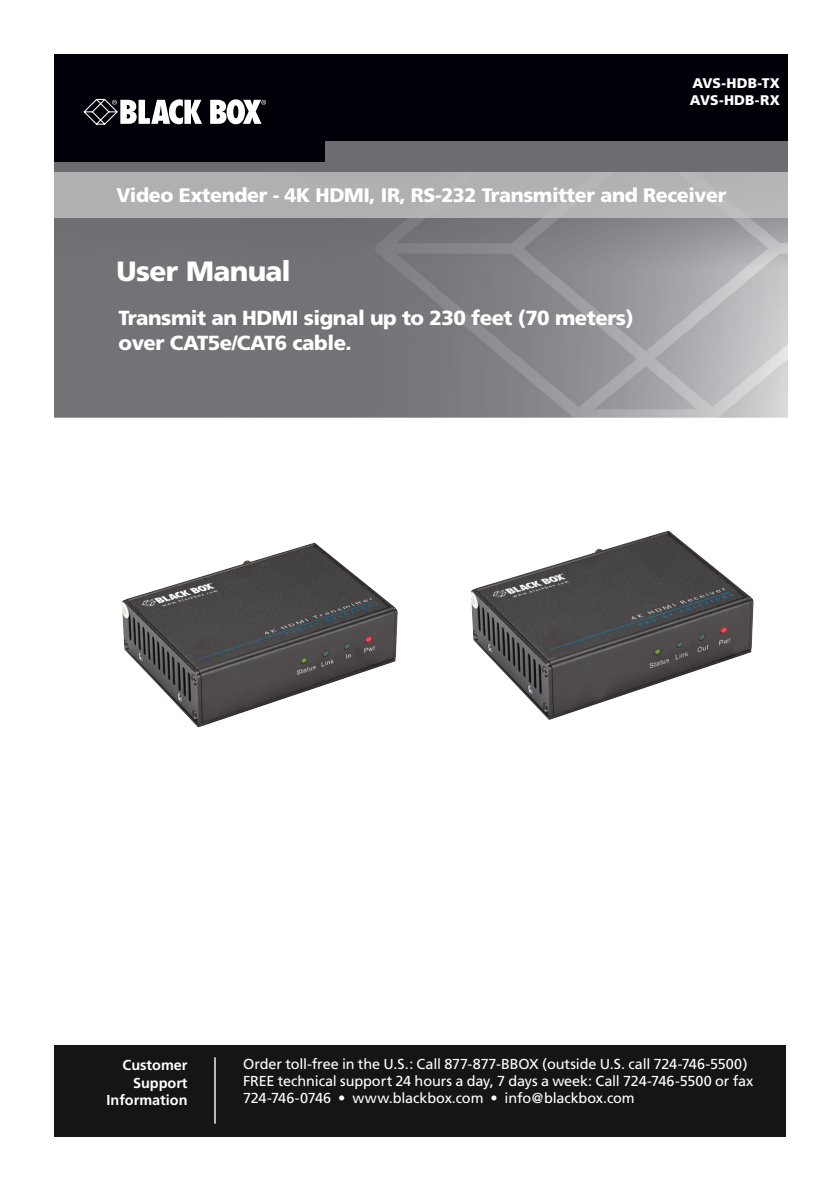
<style>
.page{position:relative;width:840px;height:1191px;background:#fff}
.page>*{position:absolute;margin:0;border:0;box-sizing:border-box;transform-origin:0 0}
.t1{font:900 28px "Frutiger";letter-spacing:-.025em;color:#fff}
.t2{font:900 20.4px/24.6px "Frutiger";letter-spacing:-.025em;color:#fff}
.t3{font:900 19.6px "Frutiger";letter-spacing:-.02em;color:#fff}
.t4{font:14.4px/17.4px "Frutiger";letter-spacing:-.01em;color:#fff}
.t5{font:700 14.4px/17.4px "Frutiger";color:#fff;text-align:right}
.t6{font:900 14px/16.8px "Frutiger";letter-spacing:.01em;color:#fff}
</style>
<div class="page">
<div style="left:54px;top:1045px;width:731px;height:92px;background:#161516"></div>
<hr style="left:214px;top:1057px;width:1px;height:66px;background:#fff">
<img style="left:54px;top:218px;width:733px;height:397px">
<div style="left:54px;top:172px;width:733px;height:46px;background:#afb1b2"></div>
<div style="left:54px;top:54px;width:733px;height:117px;background:#000008"></div>
<div style="left:54px;top:162px;width:733px;height:10px;background:#6c6d70"></div>
<div style="left:325px;top:141px;width:462px;height:28px;background:#6c6d70"></div>
<svg style="left:83px;top:98px;width:119px;height:27px"></svg>
<svg style="left:210px;top:99px;width:56px;height:25px"></svg>
<img style="left:470px;top:530px;width:283px;height:190px">
<img style="left:121px;top:542px;width:277px;height:186px">
<p class="t6" style="left:689px;top:75px;width:91px">AVS-HDB-TX<br>AVS-HDB-RX</p>
<h3 class="t3" style="left:116px;top:183px;width:611px">Video Extender - 4K HDMI, IR, RS-232 Transmitter and Receiver</h3>
<h1 class="t1" style="left:116px;top:254px;width:176px">User Manual</h1>
<h2 class="t2" style="left:118px;top:306px;width:516px">Transmit an HDMI signal up to 230 feet (70 meters) over CAT5e/CAT6 cable.</h2>
<p class="t5" style="left:106px;top:1056px;width:82px">Customer<br>Support<br>Information</p>
<p class="t4" style="left:243px;top:1055px;width:511px">Order toll-free in the U.S.: Call 877-877-BBOX (outside U.S. call 724-746-5500)<br>FREE technical support 24 hours a day, 7 days a week: Call 724-746-5500 or fax<br>724-746-0746 • www.blackbox.com • info@blackbox.com</p>
</div>
